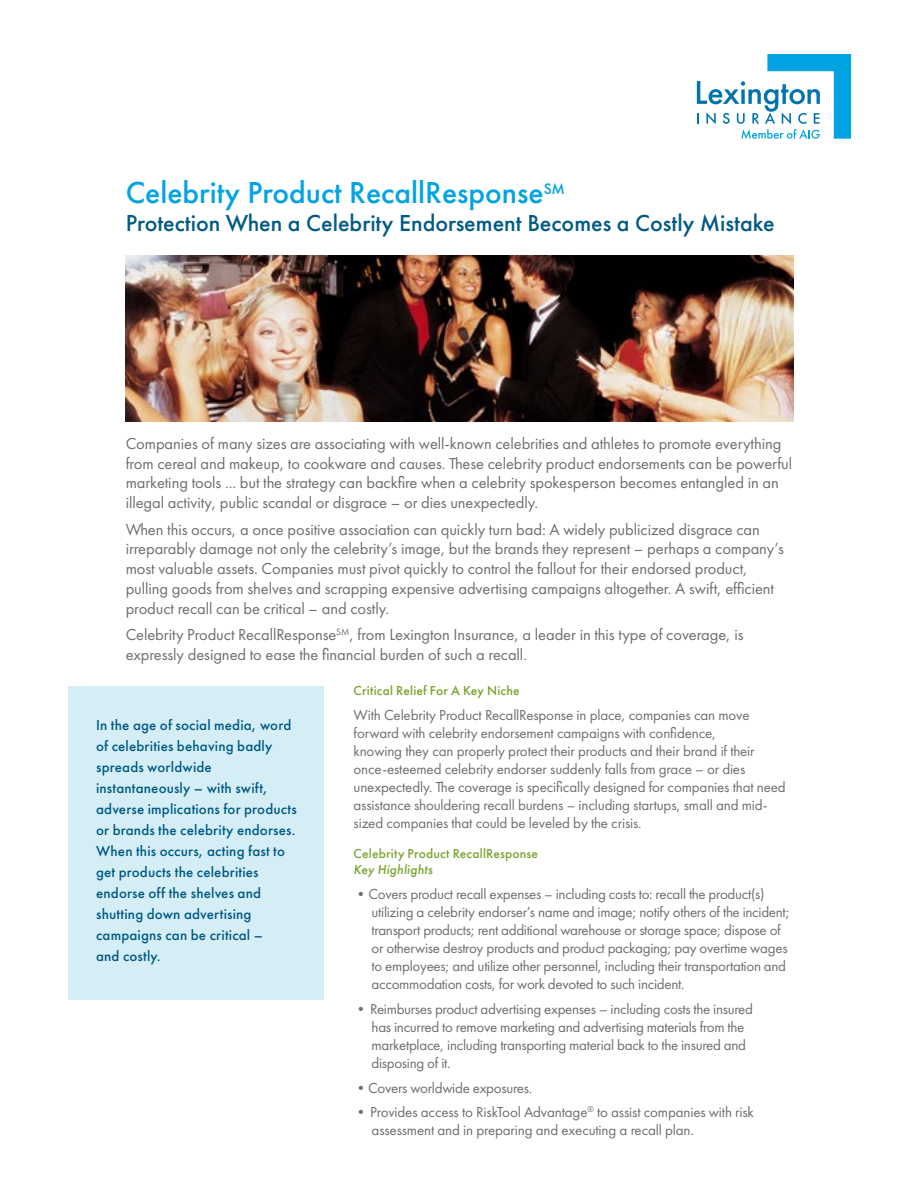
<style>
.page{position:relative;width:918px;height:1188px;background:#fff}
.page>*{position:absolute;margin:0;border:0;box-sizing:border-box;transform-origin:0 0}
.t1{font:500 31.5px "Futura PT";color:#00a4e3}
.t2{font:500 24px "Futura PT";color:#005a84}
.t3{font:16.5px/19.8px "Futura PT";letter-spacing:-.005em;color:#6d6e71}
.t4{font:15px/18px "Futura PT";letter-spacing:-.02em;color:#6d6e71}
.t5{font:500 15px/21px "Futura PT";letter-spacing:.01em;color:#005a84}
.t6{font:500 13.5px "Futura PT";letter-spacing:.015em;color:#78a22f}
.t7{font:italic 500 13.5px "Futura PT";letter-spacing:.015em;color:#78a22f}
</style>
<div class="page">
<svg style="left:697px;top:54px;width:154px;height:85px"></svg>
<img style="left:126px;top:255px;width:667px;height:167px">
<div style="left:68px;top:686px;width:256px;height:314px;background:#d5eef5"></div>
<h1 class="t1" style="left:126px;top:173px;width:441px">Celebrity Product RecallResponse<sup>SM</sup></h1>
<h2 class="t2" style="left:126px;top:209px;width:650px">Protection When a Celebrity Endorsement Becomes a Costly Mistake</h2>
<p class="t3" style="left:126px;top:433px;width:668px">Companies of many sizes are associating with well-known celebrities and athletes to promote everything from cereal and makeup, to cookware and causes. These celebrity product endorsements can be powerful marketing tools ... but the strategy can backfire when a celebrity spokesperson becomes entangled in an illegal activity, public scandal or disgrace – or dies unexpectedly.</p>
<p class="t3" style="left:126px;top:519px;width:660px">When this occurs, a once positive association can quickly turn bad: A widely publicized disgrace can irreparably damage not only the celebrity’s image, but the brands they represent – perhaps a company’s most valuable assets. Companies must pivot quickly to control the fallout for their endorsed product, pulling goods from shelves and scrapping expensive advertising campaigns altogether. A swift, efficient product recall can be critical – and costly.</p>
<p class="t3" style="left:126px;top:625px;width:619px">Celebrity Product RecallResponse<sup>SM</sup>, from Lexington Insurance, a leader in this type of coverage, is expressly designed to ease the financial burden of such a recall.</p>
<p class="t6" style="left:354px;top:682px;width:168px">Critical Relief For A Key Niche</p>
<p class="t4" style="left:354px;top:706px;width:434px">With Celebrity Product RecallResponse in place, companies can move forward with celebrity endorsement campaigns with confidence,<br>knowing they can properly protect their products and their brand if their once-esteemed celebrity endorser suddenly falls from grace – or dies unexpectedly. The coverage is specifically designed for companies that need assistance shouldering recall burdens – including startups, small and mid&shy;sized companies that could be leveled by the crisis.</p>
<p class="t6" style="left:354px;top:845px;width:186px">Celebrity Product RecallResponse</p>
<p class="t7" style="left:354px;top:861px;width:81px">Key Highlights</p>
<p class="t4" style="left:372px;top:885px;width:420px;text-indent:-18px">•Covers product recall expenses – including costs to: recall the product(s) utilizing a celebrity endorser’s name and image; notify others of the incident; transport products; rent additional warehouse or storage space; dispose of or otherwise destroy products and product packaging; pay overtime wages to employees; and utilize other personnel, including their transportation and accommodation costs, for work devoted to such incident.</p>
<p class="t4" style="left:372px;top:1000px;width:383px;text-indent:-18px">•Reimburses product advertising expenses – including costs the insured has incurred to remove marketing and advertising materials from the marketplace, including transporting material back to the insured and disposing of it.</p>
<p class="t4" style="left:354px;top:1078px;width:180px">•Covers worldwide exposures.</p>
<p class="t4" style="left:372px;top:1103px;width:384px;text-indent:-18px">•Provides access to RiskTool Advantage<sup>®</sup> to assist companies with risk assessment and in preparing and executing a recall plan.</p>
<p class="t5" style="left:96px;top:715px;width:202px">In the age of social media, word of celebrities behaving badly spreads worldwide instantaneously – with swift, adverse implications for products or brands the celebrity endorses.<br>When this occurs, acting fast to get products the celebrities endorse off the shelves and shutting down advertising campaigns can be critical –<br>and costly.</p>
</div>
